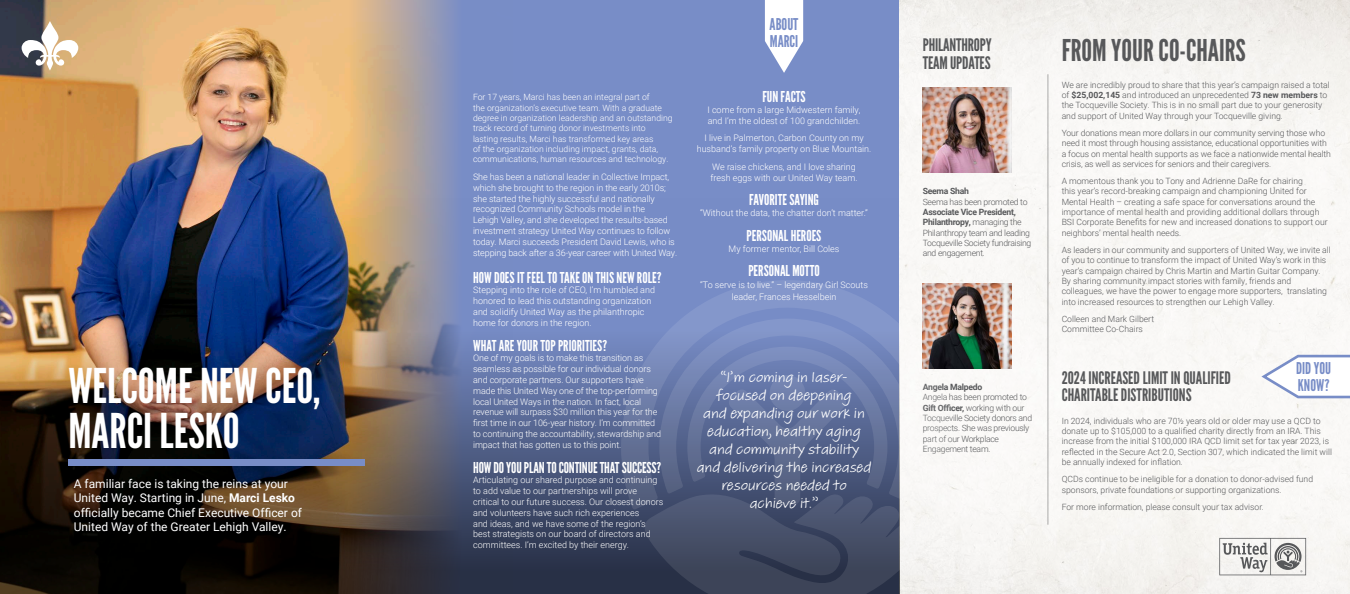
<style>
.page{position:relative;width:1350px;height:594px;background:#fff}
.page>*{position:absolute;margin:0;border:0;box-sizing:border-box;transform-origin:0 0}
.t1{font:47.85px/45.3px "League Gothic";color:#fff}
.t2{font:30px "League Gothic";color:#57585a}
.t3{font:17.25px/17.2px "League Gothic";color:#57585a}
.t4{font:16.2px "League Gothic";color:#788dc7}
.t5{font:15px/18px "Adobe Handwriting Tiffany";color:#fff;text-align:center}
.t6{font:15px "League Gothic";color:#fff}
.t7{font:12px/14.4px "Roboto";color:#fff}
.t8{font:300 9px/10.8px "Roboto";letter-spacing:-.01em;color:#fff}
.t9{font:300 8.62px/10.4px "Roboto";color:#57585a}
.t10{font:300 8.62px/10.4px "Roboto";color:#fff}
.t11{font:300 8.62px/10.4px "Roboto";letter-spacing:-.03em;color:#57585a}
.t12{font:700 8.62px "Roboto";letter-spacing:-.03em;color:#57585a}
.s1{font-weight:700}
</style>
<div class="page">
<img style="left:899px;top:0;width:451px;height:594px">
<div style="left:264px;top:0;width:635px;height:594px;background:#788dc7"></div>
<img style="left:0;top:0;width:453px;height:198px">
<img style="left:0;top:198px;width:642px;height:396px">
<svg style="left:1219px;top:538px;width:87px;height:37px"></svg>
<hr style="left:1048px;top:74px;width:1px;height:451px;background:#57585a">
<svg style="left:22px;top:21px;width:56px;height:50px"></svg>
<img style="left:954px;top:283px;width:57px;height:85px">
<img style="left:923px;top:87px;width:88px;height:85px">
<svg style="left:621px;top:280px;width:333px;height:236px"></svg>
<svg style="left:642px;top:347px;width:293px;height:247px"></svg>
<svg style="left:764px;top:0;width:40px;height:73px"></svg>
<div style="left:68px;top:460px;width:297px;height:6px;background:#788dc7"></div>
<svg style="left:1259px;top:353px;width:91px;height:48px"></svg>
<p class="t1" style="left:68px;top:363px;width:254px">WELCOME NEW CEO,<br>MARCI LESKO</p>
<p class="t7" style="left:74px;top:476px;width:230px">A familiar face is taking the reins at your United Way. Starting in June, <span class="s1">Marci Lesko </span>officially became Chief Executive Officer of United Way of the Greater Lehigh Valley.</p>
<p class="t10" style="left:473px;top:92px;width:201px">For 17 years, Marci has been an integral part of<br>the organization’s executive team. With a graduate degree in organization leadership and an outstanding track record of turning donor investments into lasting results, Marci has transformed key areas<br>of the organization including impact, grants, data, communications, human resources and technology.</p>
<p class="t8" style="left:473px;top:171px;width:206px">She has been a national leader in Collective Impact, which she brought to the region in the early 2010s; she started the highly successful and nationally recognized Community Schools model in the<br>Lehigh Valley, and she developed the results-based investment strategy United Way continues to follow today. Marci succeeds President David Lewis, who is stepping back after a 36-year career with United Way.</p>
<p class="t6" style="left:473px;top:268px;width:190px">HOW DOES IT FEEL TO TAKE ON THIS NEW ROLE?</p>
<p class="t8" style="left:473px;top:285px;width:183px">Stepping into the role of CEO, I’m humbled and honored to lead this outstanding organization and solidify United Way as the philanthropic home for donors in the region.</p>
<p class="t6" style="left:473px;top:336px;width:135px">WHAT ARE YOUR TOP PRIORITIES?</p>
<p class="t8" style="left:473px;top:352px;width:189px">One of my goals is to make this transition as seamless as possible for our individual donors and corporate partners. Our supporters have made this United Way one of the top-performing local United Ways in the nation. In fact, local revenue will surpass $30 million this year for the first time in our 106-year history. I’m committed to continuing the accountability, stewardship and impact that has gotten us to this point.</p>
<p class="t6" style="left:473px;top:458px;width:190px">HOW DO YOU PLAN TO CONTINUE THAT SUCCESS?</p>
<p class="t8" style="left:473px;top:474px;width:192px">Articulating our shared purpose and continuing to add value to our partnerships will prove critical to our future success. Our closest donors and volunteers have such rich experiences<br>and ideas, and we have some of the region’s best strategists on our board of directors and committees. I’m excited by their energy.</p>
<p class="t4" style="left:770px;top:15px;width:30px">ABOUT</p>
<p class="t4" style="left:770px;top:31px;width:30px">MARCI</p>
<p class="t6" style="left:762px;top:88px;width:45px">FUN FACTS</p>
<p class="t8" style="left:707px;top:104px;width:155px">I come from a large Midwestern family, and I’m the oldest of 100 grandchilden.</p>
<p class="t8" style="left:697px;top:133px;width:176px;text-align:center">I live in Palmerton, Carbon County on my husband’s family property on Blue Mountain.</p>
<p class="t8" style="left:711px;top:161px;width:149px">We raise chickens, and I love sharing fresh eggs with our United Way team.</p>
<p class="t6" style="left:749px;top:191px;width:71px">FAVORITE SAYING</p>
<p class="t8" style="left:700px;top:207px;width:169px">“Without the data, the chatter don’t matter.”</p>
<p class="t6" style="left:747px;top:227px;width:76px">PERSONAL HEROES</p>
<p class="t8" style="left:729px;top:243px;width:112px">My former mentor, Bill Coles</p>
<p class="t6" style="left:748px;top:262px;width:73px">PERSONAL MOTTO</p>
<p class="t8" style="left:700px;top:279px;width:169px;line-height:12px;text-align:center">“To serve is to live.” – legendary Girl Scouts leader, Frances Hesselbein</p>
<p class="t5" style="left:697px;top:368px;width:176px">“I’m coming in laser&shy;focused on deepening<br>and expanding our work in education, healthy aging and community stability and delivering the increased resources needed to achieve it.”</p>
<p class="t3" style="left:923px;top:37px;width:70px">PHILANTHROPY</p>
<p class="t3" style="left:923px;top:54px;width:69px">TEAM UPDATES</p>
<p class="t12" style="left:923px;top:185px;width:48px">Seema Shah</p>
<p class="t11" style="left:923px;top:196px;width:106px">Seema has been promoted to</p>
<p class="t11" style="left:923px;top:206px;width:110px"><span class="s1">Associate Vice President,<br>Philanthropy,</span> managing the<br>Philanthropy team and leading<br>Tocqueville Society fundraising and engagement.</p>
<p class="t12" style="left:923px;top:381px;width:61px">Angela Malpedo</p>
<p class="t11" style="left:923px;top:392px;width:111px">Angela has been promoted to<br><span class="s1">Gift Officer,</span> working with our<br>Tocqueville Society donors and prospects. She was previously part of our Workplace<br>Engagement team.</p>
<p class="t2" style="left:1062px;top:32px;width:186px">FROM YOUR CO-CHAIRS</p>
<p class="t9" style="left:1062px;top:79px;width:270px">We are incredibly proud to share that this year’s campaign raised a total of <span class="s1">$25,002,145</span> and introduced an unprecedented <span class="s1">73 new members</span> to the Tocqueville Society. This is in no small part due to your generosity and support of United Way through your Tocqueville giving.</p>
<p class="t9" style="left:1062px;top:127px;width:271px">Your donations mean more dollars in our community serving those who need it most through housing assistance, educational opportunities with a focus on mental health supports as we face a nationwide mental health crisis, as well as services for seniors and their caregivers.</p>
<p class="t9" style="left:1062px;top:175px;width:268px">A momentous thank you to Tony and Adrienne DaRe for chairing<br>this year’s record-breaking campaign and championing United for Mental Health – creating a safe space for conversations around the importance of mental health and providing additional dollars through BSI Corporate Benefits for new and increased donations to support our neighbors’ mental health needs.</p>
<p class="t9" style="left:1062px;top:244px;width:271px">As leaders in our community and supporters of United Way, we invite all of you to continue to transform the impact of United Way’s work in this year’s campaign chaired by Chris Martin and Martin Guitar Company.<br>By sharing community impact stories with family, friends and colleagues, we have the power to engage more supporters, translating into increased resources to strengthen our Lehigh Valley.</p>
<p class="t9" style="left:1062px;top:313px;width:94px">Colleen and Mark Gilbert</p>
<p class="t9" style="left:1062px;top:324px;width:83px">Committee Co-Chairs</p>
<p class="t4" style="left:1296px;top:359px;width:36px">DID YOU</p>
<p class="t4" style="left:1298px;top:375px;width:33px">KNOW?</p>
<p class="t3" style="left:1062px;top:369px;width:171px">2024 INCREASED LIMIT IN QUALIFIED<br>CHARITABLE DISTRIBUTIONS</p>
<p class="t9" style="left:1062px;top:415px;width:272px">In 2024, individuals who are 70½ years old or older may use a QCD to donate up to $105,000 to a qualified charity directly from an IRA. This increase from the initial $100,000 IRA QCD limit set for tax year 2023, is reflected in the Secure Act 2.0, Section 307, which indicated the limit will be annually indexed for inflation.</p>
<p class="t9" style="left:1062px;top:474px;width:253px">QCDs continue to be ineligible for a donation to donor-advised fund sponsors, private foundations or supporting organizations.</p>
<p class="t9" style="left:1062px;top:501px;width:204px">For more information, please consult your tax advisor.</p>
</div>
